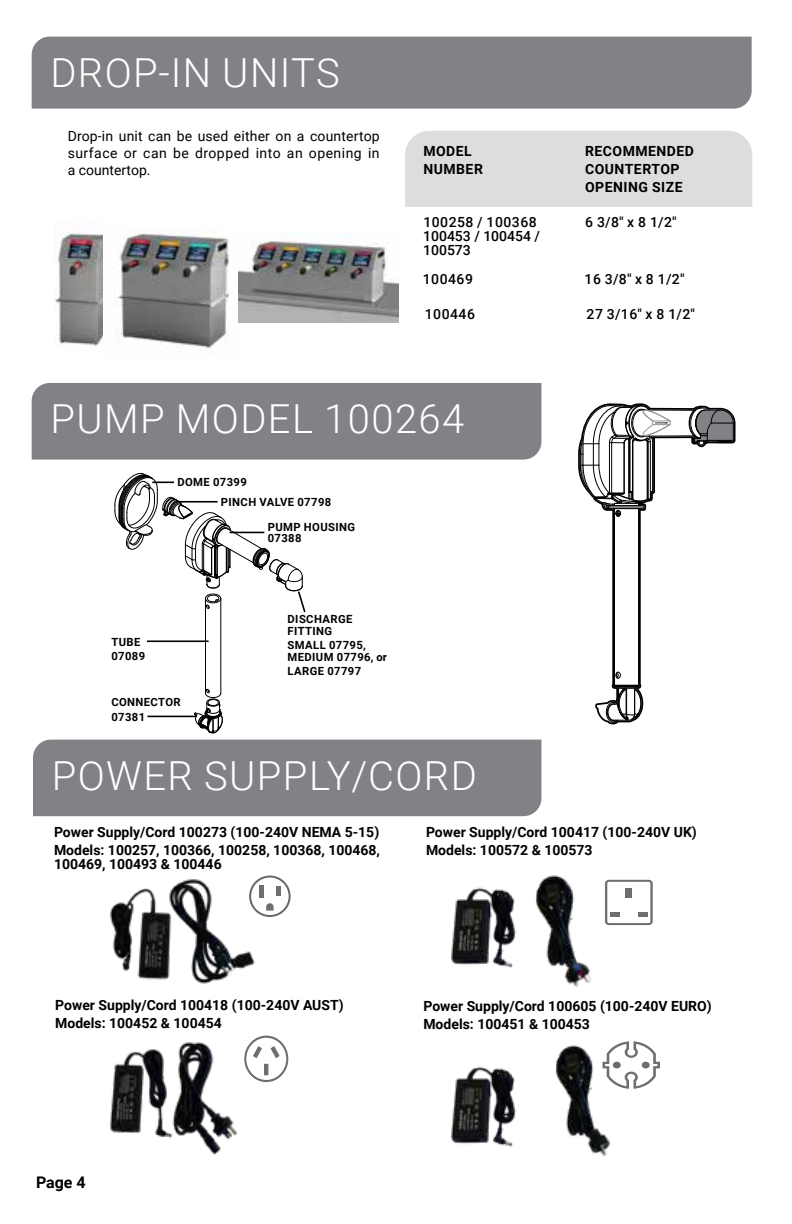
<style>
.page{position:relative;width:792px;height:1224px;background:#fff}
.page>*{position:absolute;margin:0;border:0;box-sizing:border-box;transform-origin:0 0}
.t1{font:300 40px "Roboto";letter-spacing:.035em;color:#fff}
.t2{font:700 16px "Roboto";color:#000}
.t3{font:700 14px/18px "Roboto";color:#000}
.t4{font:14px/17px "Roboto";letter-spacing:.035em;color:#000;text-align:justify}
.t5{font:500 14px "Roboto";letter-spacing:.035em;color:#000}
.t6{font:700 14px/18px "Roboto";letter-spacing:.035em;color:#000}
.t7{font:500 14px/14px "Roboto";color:#000}
.t8{font:700 11.2px/11.2px "Roboto";letter-spacing:.035em;color:#000}
</style>
<div class="page">
<div style="left:32px;top:37px;width:720px;height:72px;background:#808285"></div>
<div style="left:32px;top:383px;width:509px;height:77px;background:#808285"></div>
<div style="left:405px;top:131px;width:347px;height:76px;background:#dcddde"></div>
<hr style="left:220px;top:598px;width:1px;height:95px;background:#000">
<hr style="left:205px;top:598px;width:1px;height:95px;background:#000">
<svg style="left:194px;top:689px;width:29px;height:44px"></svg>
<hr style="left:147px;top:640px;width:62px;height:2px;background:#000">
<hr style="left:147px;top:716px;width:50px;height:1px;background:#000">
<svg style="left:115px;top:473px;width:191px;height:141px"></svg>
<svg style="left:578px;top:403px;width:158px;height:318px"></svg>
<hr style="left:642px;top:435px;width:52px;height:2px;background:#000">
<hr style="left:642px;top:410px;width:52px;height:1px;background:#000">
<hr style="left:638px;top:509px;width:1px;height:176px;background:#000">
<hr style="left:614px;top:509px;width:1px;height:176px;background:#000">
<svg style="left:604px;top:671px;width:38px;height:53px"></svg>
<svg style="left:688px;top:407px;width:46px;height:40px"></svg>
<svg style="left:579px;top:404px;width:92px;height:118px"></svg>
<img style="left:110px;top:879px;width:145px;height:105px">
<img style="left:110px;top:1042px;width:128px;height:113px">
<svg style="left:249px;top:876px;width:42px;height:41px"></svg>
<svg style="left:252px;top:1046px;width:28px;height:29px"></svg>
<div style="left:244px;top:1036px;width:44px;height:46px;border:2px solid #6d6e71;border-radius:50%"></div>
<svg style="left:605px;top:880px;width:48px;height:45px"></svg>
<div style="left:33px;top:740px;width:508px;height:76px;background:#808285"></div>
<svg style="left:605px;top:1041px;width:55px;height:48px"></svg>
<div style="left:613px;top:1062px;width:8px;height:6px;background:#6d6e71;border-radius:50%"></div>
<div style="left:642px;top:1062px;width:8px;height:6px;background:#6d6e71;border-radius:50%"></div>
<img style="left:451px;top:887px;width:65px;height:81px">
<img style="left:451px;top:1066px;width:65px;height:81px">
<img style="left:535px;top:875px;width:40px;height:91px">
<img style="left:555px;top:1045px;width:50px;height:91px">
<img style="left:552px;top:944px;width:40px;height:43px">
<img style="left:572px;top:1118px;width:39px;height:39px">
<img style="left:54px;top:222px;width:49px;height:124px">
<img style="left:115px;top:231px;width:125px;height:122px">
<img style="left:238px;top:232px;width:160px;height:90px">
<h1 class="t1" style="left:50px;top:45px;width:291px">DROP-IN UNITS</h1>
<p class="t4" style="left:68px;top:127px;width:314px">Drop-in unit can be used either on a countertop surface or can be dropped into an opening in a countertop.</p>
<p class="t3" style="left:423px;top:142px;width:50px">MODEL</p>
<p class="t6" style="left:585px;top:142px;width:110px">RECOMMENDED</p>
<p class="t3" style="left:423px;top:160px;width:61px">NUMBER</p>
<p class="t6" style="left:585px;top:160px;width:99px">COUNTERTOP<br>OPENING SIZE</p>
<p class="t5" style="left:423px;top:212px;width:115px">100258 / 100368</p>
<p class="t5" style="left:585px;top:212px;width:93px">6 3/8" x 8 1/2"</p>
<p class="t7" style="left:423px;top:229px;width:118px">100453 / 100454 /<br>100573</p>
<p class="t5" style="left:423px;top:269px;width:52px">100469</p>
<p class="t5" style="left:585px;top:269px;width:102px">16 3/8" x 8 1/2"</p>
<p class="t5" style="left:425px;top:304px;width:52px">100446</p>
<p class="t5" style="left:587px;top:304px;width:110px">27 3/16" x 8 1/2"</p>
<h1 class="t1" style="left:50px;top:391px;width:415px">PUMP MODEL 100264</h1>
<p class="t8" style="left:221px;top:472px;width:112px;line-height:19.6px;text-indent:-44px">DOME 07399<br>PINCH VALVE 07798</p>
<p class="t8" style="left:268px;top:521px;width:89px">PUMP HOUSING<br>07388</p>
<p class="t8" style="left:111px;top:634px;width:35px;line-height:14.8px">TUBE<br>07089</p>
<p class="t8" style="left:111px;top:694px;width:71px;line-height:14.8px">CONNECTOR<br>07381</p>
<p class="t8" style="left:288px;top:613px;width:66px">DISCHARGE<br>FITTING</p>
<p class="t8" style="left:288px;top:639px;width:101px">SMALL 07795,<br>MEDIUM 07796, or</p>
<p class="t8" style="left:288px;top:665px;width:75px">LARGE 07797</p>
<h1 class="t1" style="left:52px;top:748px;width:427px">POWER SUPPLY/CORD</h1>
<p class="t3" style="left:54px;top:822px;width:328px">Power Supply/Cord 100273 (100-240V NEMA 5-15)<br>Models: 100257, 100366, 100258, 100368, 100468,</p>
<p class="t3" style="left:54px;top:854px;width:169px">100469, 100493 &amp; 100446</p>
<p class="t3" style="left:426px;top:822px;width:272px">Power Supply/Cord 100417 (100-240V UK)<br>Models: 100572 &amp; 100573</p>
<p class="t3" style="left:55px;top:995px;width:290px">Power Supply/Cord 100418 (100-240V AUST)<br>Models: 100452 &amp; 100454</p>
<p class="t3" style="left:423px;top:997px;width:290px">Power Supply/Cord 100605 (100-240V EURO)<br>Models: 100451 &amp; 100453</p>
<p class="t2" style="left:36px;top:1171px;width:51px">Page 4</p>
</div>
